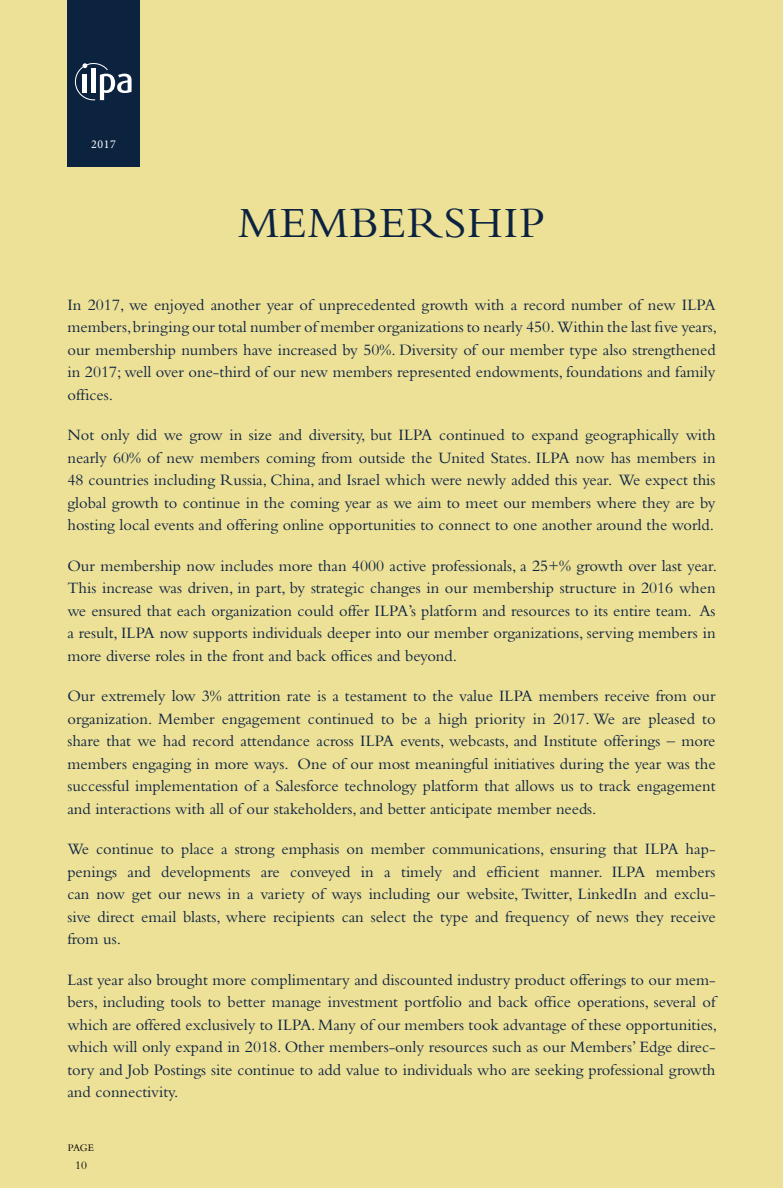
<style>
.page{position:relative;width:783px;height:1188px;background:#ede097}
.page>*{position:absolute;margin:0;border:0;box-sizing:border-box;transform-origin:0 0}
.t1{font:45px "Bembo";letter-spacing:.02em;color:#0c2340}
.t2{font:16.5px/22.5px "Bembo";color:#0c2340;text-align:justify}
.t3{font:12px "Minion Pro";color:#fff}
.t4{font:12px "Bembo";color:#000}
.t5{font:10.5px "Bembo";color:#000}
</style>
<div class="page">
<div style="left:68px;top:0;width:72px;height:166px;background:#0c2340"></div>
<svg style="left:75px;top:63px;width:57px;height:37px"></svg>
<p class="t3" style="left:91px;top:136px;width:26px">2017</p>
<h1 class="t1" style="left:238px;top:197px;width:308px">MEMBERSHIP</h1>
<p class="t2" style="left:67px;top:293px;width:651px">In 2017, we enjoyed another year of unprecedented growth with a record number of new ILPA members, bringing our total number of member organizations to nearly 450. Within the last five years, our membership numbers have increased by 50%. Diversity of our member type also strengthened in 2017; well over one-third of our new members represented endowments, foundations and family offices.</p>
<p class="t2" style="left:67px;top:424px;width:650px">Not only did we grow in size and diversity, but ILPA continued to expand geographically with nearly 60% of new members coming from outside the United States. ILPA now has members in 48 countries including Russia, China, and Israel which were newly added this year. We expect this global growth to continue in the coming year as we aim to meet our members where they are by hosting local events and offering online opportunities to connect to one another around the world.</p>
<p class="t2" style="left:67px;top:554px;width:651px">Our membership now includes more than 4000 active professionals, a 25+% growth over last year.<br>This increase was driven, in part, by strategic changes in our membership structure in 2016 when we ensured that each organization could offer ILPA’s platform and resources to its entire team. As a result, ILPA now supports individuals deeper into our member organizations, serving members in more diverse roles in the front and back offices and beyond.</p>
<p class="t2" style="left:67px;top:685px;width:650px">Our extremely low 3% attrition rate is a testament to the value ILPA members receive from our organization. Member engagement continued to be a high priority in 2017. We are pleased to share that we had record attendance across ILPA events, webcasts, and Institute offerings – more members engaging in more ways. One of our most meaningful initiatives during the year was the successful implementation of a Salesforce technology platform that allows us to track engagement and interactions with all of our stakeholders, and better anticipate member needs.</p>
<p class="t2" style="left:67px;top:838px;width:650px">We continue to place a strong emphasis on member communications, ensuring that ILPA hap&shy;penings and developments are conveyed in a timely and efficient manner. ILPA members can now get our news in a variety of ways including our website, Twitter, LinkedIn and exclu&shy;sive direct email blasts, where recipients can select the type and frequency of news they receive from us.</p>
<p class="t2" style="left:67px;top:968px;width:651px">Last year also brought more complimentary and discounted industry product offerings to our mem&shy;bers, including tools to better manage investment portfolio and back office operations, several of which are offered exclusively to ILPA. Many of our members took advantage of these opportunities, which will only expand in 2018. Other members-only resources such as our Members’ Edge direc&shy;tory and Job Postings site continue to add value to individuals who are seeking professional growth and connectivity.</p>
<p class="t5" style="left:68px;top:1141px;width:28px">PAGE</p>
<p class="t4" style="left:75px;top:1158px;width:13px">10</p>
</div>
